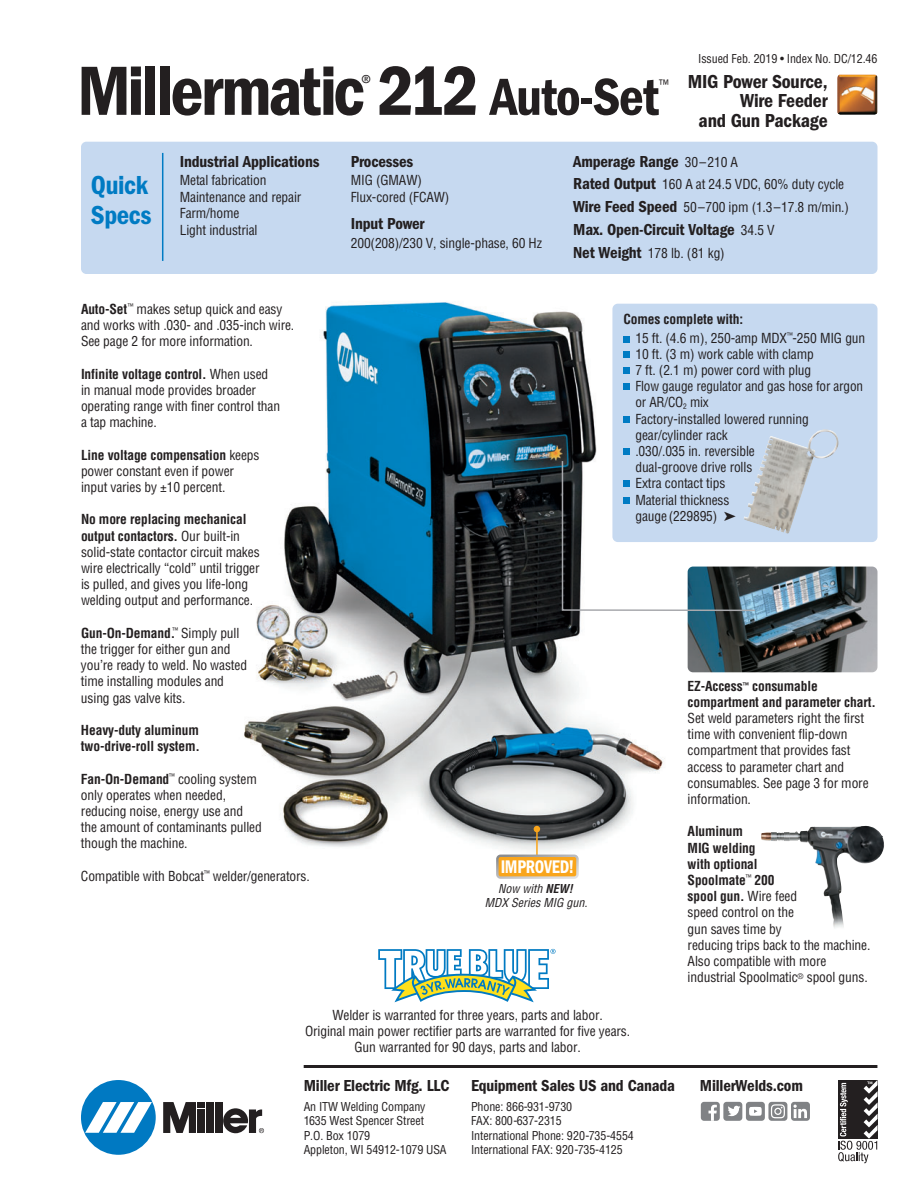
<style>
.page{position:relative;width:918px;height:1188px;background:#fff}
.page>*{position:absolute;margin:0;border:0;box-sizing:border-box;transform-origin:0 0}
.t1{font:72px "ITC Franklin Gothic Std Dm Cd";letter-spacing:-.04em;color:#231f20}
.t2{font:54px "ITC Franklin Gothic Std Dm Cd";letter-spacing:-.025em;color:#231f20}
.t3{font:27px/30px "ITC Franklin Gothic Std Dm Cd";letter-spacing:-.015em;color:#007bc3}
.t4{font:condensed 21px "ITC Franklin Gothic Std";color:#231f20}
.t5{font:19.5px/19.5px "ITC Franklin Gothic Std Dm Cd";letter-spacing:-.01em;color:#231f20;text-align:right}
.t6{font:18.9px "ITC Franklin Gothic Std Dm Cd";letter-spacing:-.02em;color:#fff;scale:.9 1}
.t7{font:16.5px "ITC Franklin Gothic Std Dm Cd";letter-spacing:-.01em;color:#231f20}
.t8{font:condensed 13.5px/16.2px "Helvetica";letter-spacing:-.01em;color:#231f20}
.t9{font:700 condensed 13.5px/16.2px "Helvetica";letter-spacing:-.01em;color:#231f20}
.t10{font:condensed 12.75px "Helvetica";color:#231f20}
.t11{font:condensed 12px/14.4px "Helvetica";letter-spacing:-.01em;color:#231f20}
.t12{font:italic condensed 12px/14.4px "Helvetica";color:#231f20;text-align:center}
.s1{font-size:72px}
.s2{font-weight:700}
.s3{font-family:"Helvetica";font-stretch:condensed;font-size:13.5px}
.s4{font-family:"ITC Franklin Gothic Std Dm Cd";font-stretch:normal;font-size:16.5px}
</style>
<div class="page">
<img style="left:244px;top:301px;width:491px;height:554px">
<div style="left:81px;top:142px;width:797px;height:132px;background:#c6d9f0;border-radius:5px"></div>
<div style="left:612px;top:304px;width:265px;height:238px;background:#c6d9f0;border-radius:5px"></div>
<img style="left:688px;top:567px;width:190px;height:105px;border-radius:5px">
<div style="left:624px;top:336px;width:6px;height:7px;background:#007bc3"></div>
<div style="left:624px;top:351px;width:6px;height:7px;background:#007bc3"></div>
<div style="left:624px;top:367px;width:6px;height:7px;background:#007bc3"></div>
<div style="left:624px;top:383px;width:6px;height:7px;background:#007bc3"></div>
<svg style="left:624px;top:416px;width:6px;height:6px"></svg>
<div style="left:624px;top:448px;width:6px;height:7px;background:#007bc3"></div>
<img style="left:756px;top:429px;width:83px;height:105px">
<img style="left:771px;top:826px;width:113px;height:102px">
<svg style="left:378px;top:949px;width:178px;height:53px"></svg>
<img style="left:837px;top:74px;width:41px;height:41px">
<hr style="left:162px;top:153px;width:1px;height:108px;background:#007bc3">
<hr style="left:304px;top:1065px;width:573px;height:3px;background:#231f20">
<div style="left:81px;top:1080px;width:75px;height:75px;background:#0079c2;border-radius:50%"></div>
<svg style="left:85px;top:1102px;width:67px;height:31px"></svg>
<div style="left:206px;top:1102px;width:8px;height:31px;background:#231f20"></div>
<div style="left:215px;top:1102px;width:7px;height:31px;background:#231f20"></div>
<div style="left:198px;top:1102px;width:7px;height:6px;background:#231f20"></div>
<div style="left:198px;top:1109px;width:7px;height:24px;background:#231f20"></div>
<svg style="left:163px;top:1102px;width:33px;height:31px"></svg>
<svg style="left:223px;top:1108px;width:41px;height:25px"></svg>
<svg style="left:838px;top:1080px;width:40px;height:83px"></svg>
<div style="left:791px;top:1102px;width:19px;height:19px;background:#808285;border-radius:3px"></div>
<svg style="left:793px;top:1105px;width:14px;height:13px"></svg>
<div style="left:723px;top:1102px;width:19px;height:19px;background:#808285;border-radius:3px"></div>
<svg style="left:728px;top:1106px;width:12px;height:10px"></svg>
<div style="left:746px;top:1102px;width:19px;height:19px;background:#808285;border-radius:3px"></div>
<svg style="left:749px;top:1107px;width:13px;height:9px"></svg>
<div style="left:701px;top:1102px;width:19px;height:19px;background:#808285;border-radius:3px"></div>
<svg style="left:708px;top:1105px;width:9px;height:16px"></svg>
<div style="left:768px;top:1102px;width:19px;height:19px;background:#808285;border-radius:3px"></div>
<svg style="left:771px;top:1104px;width:14px;height:14px"></svg>
<svg style="left:534px;top:826px;width:6px;height:6px"></svg>
<hr style="left:536px;top:830px;width:2px;height:35px;background:#f9a51b">
<svg style="left:496px;top:855px;width:83px;height:24px;background:#eaab44"></svg>
<svg style="left:561px;top:460px;width:195px;height:152px"></svg>
<h3 class="t4" style="left:361px;top:70px;width:12px">®</h3>
<h2 class="t2" style="left:378px;top:79px;width:283px"><span class="s1">212</span> Auto-Set</h2>
<h1 class="t1" style="left:77px;top:67px;width:290px">Millermatic</h1>
<p class="t10" style="left:659px;top:79px;width:11px">™</p>
<p class="t11" style="left:698px;top:52px;width:181px">Issued Feb. 2019 • Index No. DC/12.46</p>
<h3 class="t5" style="left:688px;top:73px;width:141px">MIG Power Source,<br>Wire Feeder</h3>
<h3 class="t5" style="left:699px;top:112px;width:131px">and Gun Package</h3>
<h3 class="t3" style="left:91px;top:172px;width:62px">Quick<br>Specs</h3>
<p class="t7" style="left:180px;top:156px;width:141px">Industrial Applications</p>
<p class="t8" style="left:180px;top:173px;width:123px">Metal fabrication<br>Maintenance and repair<br>Farm/home<br>Light industrial</p>
<p class="t8" style="left:81px;top:302px;width:215px"><span class="s2">Auto-Set</span><sup>™</sup> makes setup quick and easy and works with .030- and .035-inch wire.<br>See page 2 for more information.</p>
<p class="t8" style="left:81px;top:367px;width:201px"><span class="s2">Infinite voltage control.</span> When used in manual mode provides broader operating range with finer control than a tap machine.</p>
<p class="t8" style="left:81px;top:448px;width:180px"><span class="s2">Line voltage compensation</span> keeps power constant even if power input varies by ±10 percent.</p>
<p class="t8" style="left:81px;top:513px;width:180px"><span class="s2">No more replacing mechanical output contactors.</span> Our built-in solid-state contactor circuit makes wire electrically “cold” until trigger is pulled, and gives you life-long welding output and performance.</p>
<p class="t8" style="left:81px;top:626px;width:168px"><span class="s2">Gun-On-Demand.</span><sup>™</sup> Simply pull the trigger for either gun and you’re ready to weld. No wasted time installing modules and using gas valve kits.</p>
<p class="t9" style="left:81px;top:723px;width:121px">Heavy-duty aluminum two-drive-roll system.</p>
<p class="t8" style="left:81px;top:772px;width:182px"><span class="s2">Fan-On-Demand</span><sup>™</sup> cooling system only operates when needed, reducing noise, energy use and the amount of contaminants pulled though the machine.</p>
<p class="t8" style="left:81px;top:869px;width:230px">Compatible with Bobcat<sup>™</sup> welder/generators.</p>
<p class="t7" style="left:351px;top:156px;width:64px">Processes</p>
<p class="t8" style="left:351px;top:173px;width:100px">MIG (GMAW)<br>Flux-cored (FCAW)</p>
<p class="t7" style="left:351px;top:218px;width:75px">Input Power</p>
<p class="t8" style="left:351px;top:236px;width:193px">200(208)/230 V, single-phase, 60 Hz</p>
<p class="t7" style="left:573px;top:156px;width:166px">Amperage Range <span class="s3">30–210 A</span></p>
<p class="t8" style="left:573px;top:174px;width:277px;line-height:23px"><span class="s4">Rated Output</span> 160 A at 24.5 VDC, 60% duty cycle<br><span class="s4">Wire Feed Speed</span> 50–700 ipm (1.3–17.8 m/min.)</p>
<p class="t7" style="left:573px;top:224px;width:203px">Max. Open-Circuit Voltage <span class="s3">34.5 V</span></p>
<p class="t8" style="left:573px;top:247px;width:153px"><span class="s4">Net Weight</span> 178 lb. (81 kg)</p>
<p class="t8" style="left:635px;top:311px;width:231px;line-height:18.3px;text-indent:-12px"><span class="s2">Comes complete with:<br></span>15 ft. (4.6 m), 250-amp MDX<sup>™</sup>-250 MIG gun</p>
<p class="t8" style="left:635px;top:347px;width:229px">10 ft. (3 m) work cable with clamp<br>7 ft. (2.1 m) power cord with plug<br>Flow gauge regulator and gas hose for argon or AR/CO<sub>2</sub> mix<br>Factory-installed lowered running gear/cylinder rack<br>.030/.035 in. reversible<br>dual-groove drive rolls<br>Extra contact tips<br>Material thickness<br>gauge (229895)</p>
<h3 class="t6" style="left:501px;top:855px;width:83px">IMPROVED!</h3>
<p class="t12" style="left:485px;top:882px;width:107px">Now with <span class="s2">NEW!<br></span>MDX Series MIG gun.</p>
<p class="t9" style="left:688px;top:679px;width:190px">EZ-Access<sup>™</sup> consumable compartment and parameter chart.</p>
<p class="t8" style="left:688px;top:711px;width:183px">Set weld parameters right the first time with convenient flip-down compartment that provides fast access to parameter chart and consumables. See page 3 for more information.</p>
<p class="t8" style="left:688px;top:824px;width:184px"><span class="s2">Aluminum<br>MIG welding<br>with optional<br>Spoolmate</span><sup>™</sup> <span class="s2">200<br>spool gun.</span> Wire feed<br>speed control on the<br>gun saves time by<br>reducing trips back to the machine.<br>Also compatible with more industrial Spoolmatic<sup>®</sup> spool guns.</p>
<p class="t8" style="left:305px;top:1008px;width:326px;text-align:center">Welder is warranted for three years, parts and labor.<br>Original main power rectifier parts are warranted for five years.<br>Gun warranted for 90 days, parts and labor.</p>
<p class="t7" style="left:304px;top:1080px;width:147px">Miller Electric Mfg. LLC</p>
<p class="t11" style="left:304px;top:1100px;width:144px">An ITW Welding Company<br>1635 West Spencer Street<br>P.O. Box 1079<br>Appleton, WI 54912-1079 USA</p>
<p class="t7" style="left:471px;top:1080px;width:206px">Equipment Sales US and Canada</p>
<p class="t7" style="left:700px;top:1080px;width:105px">MillerWelds.com</p>
<p class="t11" style="left:471px;top:1100px;width:164px">Phone: 866-931-9730<br>FAX: 800-637-2315<br>International Phone: 920-735-4554<br>International FAX: 920-735-4125</p>
</div>
